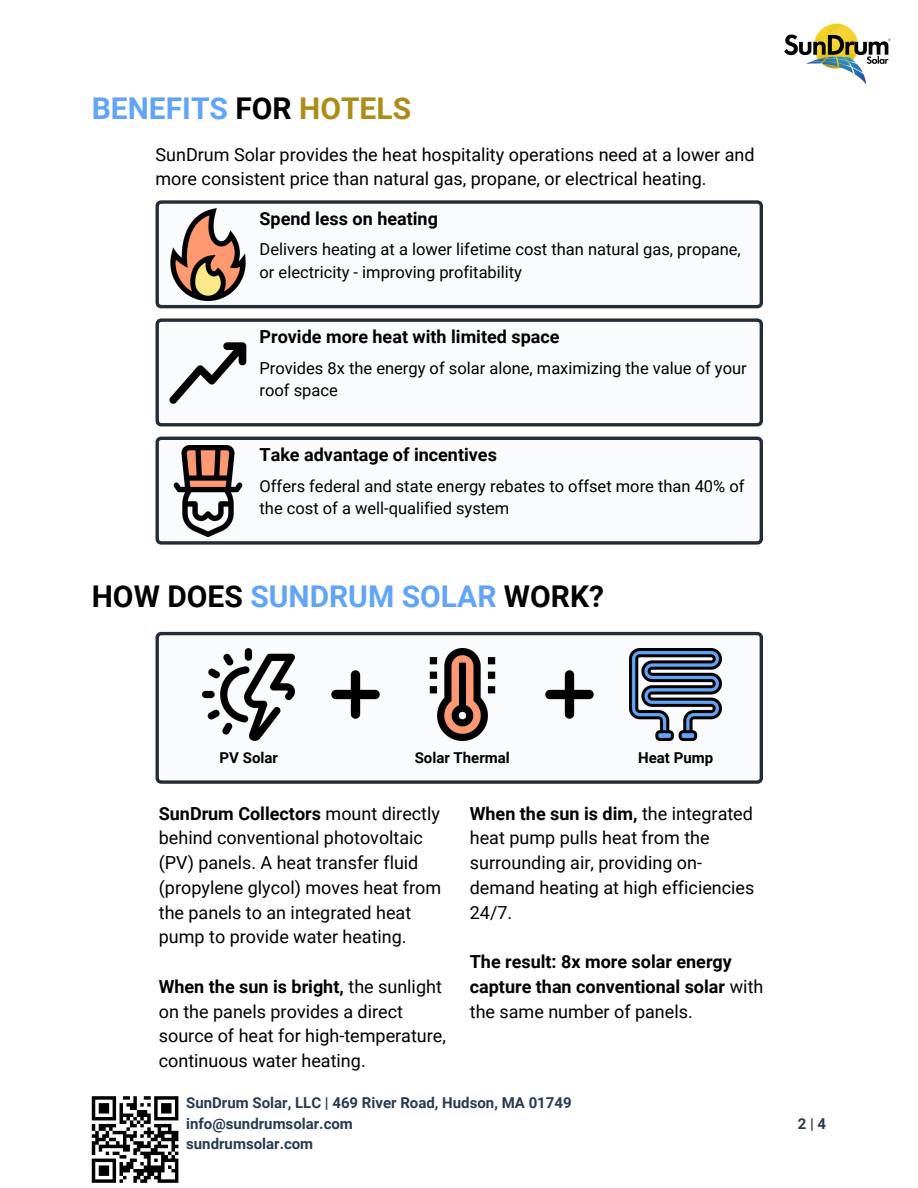
<style>
.page{position:relative;width:918px;height:1188px;background:#fff}
.page>*{position:absolute;margin:0;border:0;box-sizing:border-box;transform-origin:0 0}
.t1{font:700 30px "Roboto";color:#000}
.t2{font:700 30px "Roboto";color:#62a4f8}
.t3{font:18px/24.8px "Roboto";color:#000}
.t4{font:700 18px/24.8px "Roboto";color:#000}
.t5{font:16.5px/22.5px "Roboto";color:#000}
.t6{font:700 15px "Roboto";color:#283b53}
.t7{font:700 15px "Roboto";color:#000}
.s1{color:#000}
.s2{color:#ab8d18}
.s3{color:#62a4f8}
.s4{font-weight:700}
.s5{font-weight:400}
</style>
<div class="page">
<img style="left:784px;top:23px;width:107px;height:61px">
<svg style="left:156px;top:200px;width:607px;height:108px"></svg>
<svg style="left:156px;top:318px;width:607px;height:108px"></svg>
<svg style="left:156px;top:437px;width:607px;height:108px"></svg>
<img style="left:166px;top:209px;width:82px;height:91px">
<img style="left:166px;top:327px;width:82px;height:91px">
<img style="left:166px;top:445px;width:82px;height:91px">
<svg style="left:92px;top:1096px;width:86px;height:87px"></svg>
<svg style="left:158px;top:1179px;width:20px;height:4px"></svg>
<svg style="left:156px;top:632px;width:607px;height:152px"></svg>
<img style="left:203px;top:648px;width:92px;height:92px">
<img style="left:416px;top:648px;width:92px;height:92px">
<img style="left:629px;top:648px;width:93px;height:92px">
<img style="left:324px;top:663px;width:64px;height:64px">
<img style="left:537px;top:663px;width:64px;height:64px">
<p class="t2" style="left:92px;top:91px;width:321px">BENEFITS <span class="s1">FOR</span> <span class="s2">HOTELS</span></p>
<p class="t3" style="left:156px;top:142px;width:601px">SunDrum Solar provides the heat hospitality operations need at a lower and more consistent price than natural gas, propane, or electrical heating.</p>
<p class="t4" style="left:260px;top:207px;width:180px">Spend less on heating</p>
<p class="t5" style="left:260px;top:238px;width:483px">Delivers heating at a lower lifetime cost than natural gas, propane, or electricity - improving profitability</p>
<p class="t4" style="left:260px;top:325px;width:301px">Provide more heat with limited space</p>
<p class="t5" style="left:260px;top:357px;width:489px">Provides 8x the energy of solar alone, maximizing the value of your roof space</p>
<p class="t4" style="left:260px;top:443px;width:239px">Take advantage of incentives</p>
<p class="t5" style="left:260px;top:475px;width:486px">Offers federal and state energy rebates to offset more than 40% of the cost of a well-qualified system</p>
<p class="t1" style="left:92px;top:579px;width:514px">HOW DOES <span class="s3">SUNDRUM SOLAR</span> WORK?</p>
<p class="t7" style="left:220px;top:749px;width:60px">PV Solar</p>
<p class="t7" style="left:415px;top:749px;width:97px">Solar Thermal</p>
<p class="t7" style="left:638px;top:749px;width:77px">Heat Pump</p>
<p class="t3" style="left:159px;top:801px;width:284px"><span class="s4">SunDrum Collectors</span> mount directly behind conventional photovoltaic (PV) panels. A heat transfer fluid (propylene glycol) moves heat from the panels to an integrated heat pump to provide water heating.</p>
<p class="t3" style="left:159px;top:974px;width:289px"><span class="s4">When the sun is bright,</span> the sunlight on the panels provides a direct source of heat for high-temperature, continuous water heating.</p>
<p class="t3" style="left:470px;top:801px;width:286px"><span class="s4">When the sun is dim,</span> the integrated heat pump pulls heat from the surrounding air, providing on&shy;demand heating at high efficiencies<br>24/7.</p>
<p class="t4" style="left:470px;top:950px;width:295px">The result: 8x more solar energy capture than conventional solar <span class="s5">with the same number of panels.</span></p>
<p class="t6" style="left:186px;top:1094px;width:387px">SunDrum Solar, LLC | 469 River Road, Hudson, MA 01749</p>
<p class="t6" style="left:186px;top:1115px;width:168px">info@sundrumsolar.com</p>
<p class="t6" style="left:186px;top:1135px;width:129px">sundrumsolar.com</p>
<p class="t6" style="left:798px;top:1115px;width:30px">2|4</p>
</div>
